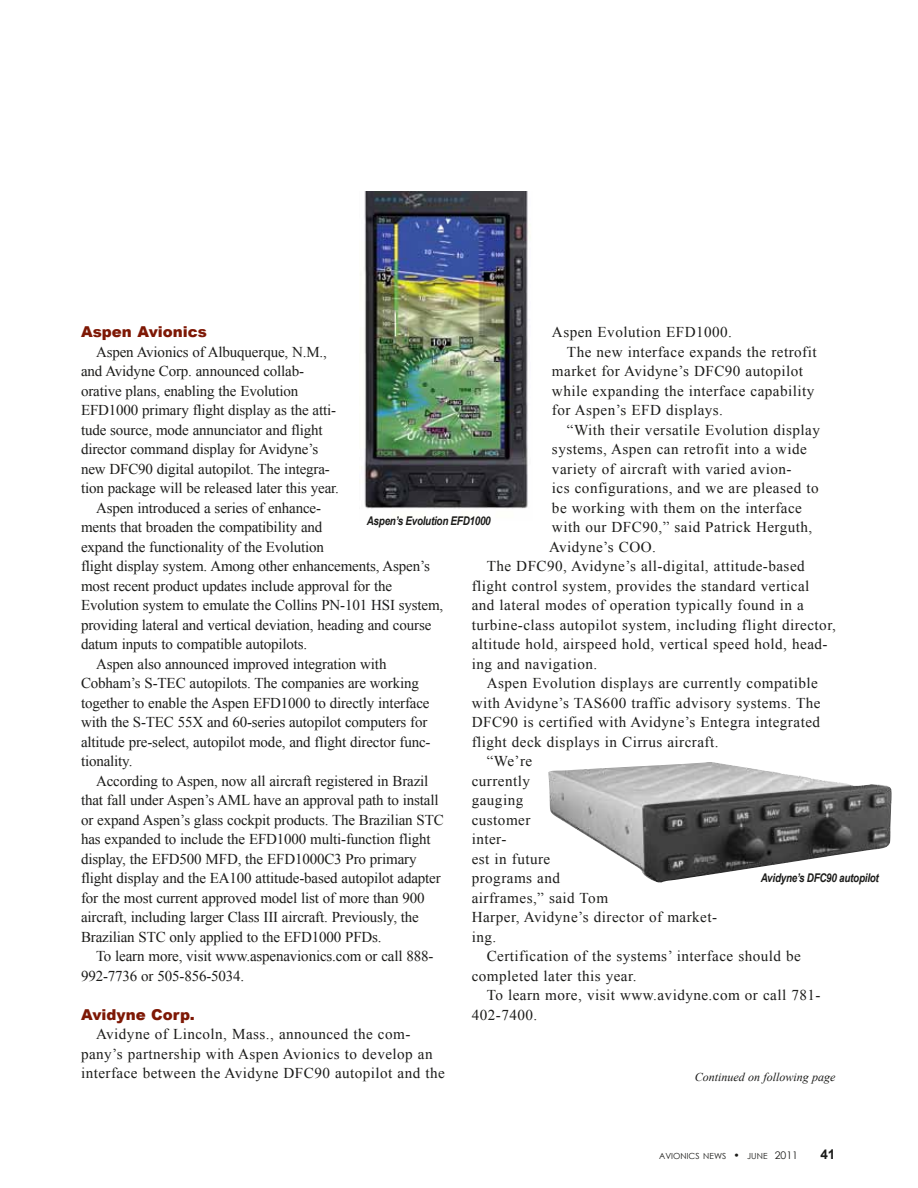
<style>
.page{position:relative;width:918px;height:1188px;background:#fff}
.page>*{position:absolute;margin:0;border:0;box-sizing:border-box;transform-origin:0 0}
.t1{font:15px "Times New Roman";letter-spacing:-.01em;color:#1c1c1a}
.t2{font:15px/19.5px "Times New Roman";letter-spacing:.03em;color:#1c1c1a}
.t3{font:900 15px "Arial";color:#7e1805}
.t4{font:700 13.5px "Arial";color:#1c1c1a}
.t5{font:italic 700 12px "Arial Narrow";letter-spacing:-.02em;color:#1c1c1a}
.t6{font:italic 12px "Times New Roman";color:#1c1c1a}
.t7{font:8.4px "Century Gothic";color:#1c1c1a}
.s1{font-size:10.5px}
</style>
<div class="page">
<img style="left:364px;top:191px;width:164px;height:318px">
<img style="left:548px;top:762px;width:344px;height:121px">
<p class="t3" style="left:81px;top:321px;width:128px">Aspen Avionics</p>
<p class="t1" style="left:96px;top:342px;width:232px">Aspen Avionics of Albuquerque, N.M.,</p>
<p class="t1" style="left:81px;top:361px;width:225px">and Avidyne Corp. announced collab-</p>
<p class="t1" style="left:81px;top:381px;width:219px">orative plans, enabling the Evolution</p>
<p class="t1" style="left:81px;top:400px;width:257px">EFD1000 primary flight display as the atti-</p>
<p class="t1" style="left:81px;top:420px;width:243px">tude source, mode annunciator and flight</p>
<p class="t1" style="left:81px;top:439px;width:239px">director command display for Avidyne’s</p>
<p class="t1" style="left:81px;top:459px;width:250px">new DFC90 digital autopilot. The integra-</p>
<p class="t1" style="left:81px;top:478px;width:259px">tion package will be released later this year.</p>
<p class="t1" style="left:96px;top:498px;width:227px">Aspen introduced a series of enhance-</p>
<p class="t1" style="left:81px;top:517px;width:243px">ments that broaden the compatibility and</p>
<p class="t1" style="left:81px;top:537px;width:244px">expand the functionality of the Evolution</p>
<p class="t1" style="left:81px;top:556px;width:350px">flight display system. Among other enhancements, Aspen’s</p>
<p class="t1" style="left:81px;top:576px;width:313px">most recent product updates include approval for the</p>
<p class="t1" style="left:81px;top:595px;width:364px">Evolution system to emulate the Collins PN-101 HSI system,</p>
<p class="t1" style="left:81px;top:615px;width:352px">providing lateral and vertical deviation, heading and course</p>
<p class="t1" style="left:81px;top:634px;width:228px">datum inputs to compatible autopilots.</p>
<p class="t1" style="left:96px;top:654px;width:292px">Aspen also announced improved integration with</p>
<p class="t1" style="left:81px;top:673px;width:340px">Cobham’s S-TEC autopilots. The companies are working</p>
<p class="t1" style="left:81px;top:693px;width:350px">together to enable the Aspen EFD1000 to directly interface</p>
<p class="t1" style="left:81px;top:712px;width:348px">with the S-TEC 55X and 60-series autopilot computers for</p>
<p class="t1" style="left:81px;top:732px;width:351px">altitude pre-select, autopilot mode, and flight director func-</p>
<p class="t1" style="left:81px;top:751px;width:53px">tionality.</p>
<p class="t1" style="left:96px;top:771px;width:334px">According to Aspen, now all aircraft registered in Brazil</p>
<p class="t1" style="left:81px;top:790px;width:359px">that fall under Aspen’s AML have an approval path to install</p>
<p class="t1" style="left:81px;top:810px;width:364px">or expand Aspen’s glass cockpit products. The Brazilian STC</p>
<p class="t1" style="left:81px;top:829px;width:351px">has expanded to include the EFD1000 multi-function flight</p>
<p class="t1" style="left:81px;top:849px;width:337px">display, the EFD500 MFD, the EFD1000C3 Pro primary</p>
<p class="t1" style="left:81px;top:868px;width:361px">flight display and the EA100 attitude-based autopilot adapter</p>
<p class="t1" style="left:81px;top:888px;width:345px">for the most current approved model list of more than 900</p>
<p class="t1" style="left:81px;top:907px;width:339px">aircraft, including larger Class III aircraft. Previously, the</p>
<p class="t1" style="left:81px;top:927px;width:302px">Brazilian STC only applied to the EFD1000 PFDs.</p>
<p class="t1" style="left:96px;top:946px;width:339px">To learn more, visit www.aspenavionics.com or call 888-</p>
<p class="t1" style="left:81px;top:966px;width:165px">992-7736 or 505-856-5034.</p>
<p class="t3" style="left:81px;top:1004px;width:115px">Avidyne Corp.</p>
<p class="t2" style="left:81px;top:1024px;width:365px;text-indent:15px">Avidyne of Lincoln, Mass., announced the com&shy;pany’s partnership with Aspen Avionics to develop an interface between the Avidyne DFC90 autopilot and the</p>
<p class="t2" style="left:552px;top:322px;width:181px">Aspen Evolution EFD1000.</p>
<p class="t2" style="left:567px;top:342px;width:251px">The new interface expands the retrofit</p>
<p class="t2" style="left:552px;top:361px;width:253px">market for Avidyne’s DFC90 autopilot</p>
<p class="t2" style="left:552px;top:381px;width:264px">while expanding the interface capability</p>
<p class="t2" style="left:552px;top:400px;width:173px">for Aspen’s EFD displays.</p>
<p class="t2" style="left:567px;top:420px;width:254px">“With their versatile Evolution display</p>
<p class="t2" style="left:552px;top:439px;width:256px">systems, Aspen can retrofit into a wide</p>
<p class="t2" style="left:552px;top:459px;width:241px">variety of aircraft with varied avion-</p>
<p class="t2" style="left:552px;top:478px;width:268px">ics configurations, and we are pleased to</p>
<p class="t2" style="left:552px;top:498px;width:252px">be working with them on the interface</p>
<p class="t2" style="left:552px;top:517px;width:262px">with our DFC90,” said Patrick Herguth,</p>
<p class="t2" style="left:549px;top:537px;width:109px">Avidyne’s COO.</p>
<p class="t2" style="left:487px;top:556px;width:320px">The DFC90, Avidyne’s all-digital, attitude-based</p>
<p class="t2" style="left:472px;top:576px;width:339px">flight control system, provides the standard vertical</p>
<p class="t2" style="left:472px;top:595px;width:334px">and lateral modes of operation typically found in a</p>
<p class="t2" style="left:472px;top:615px;width:366px">turbine-class autopilot system, including flight director,</p>
<p class="t2" style="left:472px;top:634px;width:357px">altitude hold, airspeed hold, vertical speed hold, head-</p>
<p class="t2" style="left:472px;top:654px;width:127px">ing and navigation.</p>
<p class="t2" style="left:487px;top:673px;width:333px">Aspen Evolution displays are currently compatible</p>
<p class="t2" style="left:472px;top:693px;width:350px">with Avidyne’s TAS600 traffic advisory systems. The</p>
<p class="t2" style="left:472px;top:712px;width:350px">DFC90 is certified with Avidyne’s Entegra integrated</p>
<p class="t2" style="left:472px;top:732px;width:248px">flight deck displays in Cirrus aircraft.</p>
<p class="t1" style="left:487px;top:751px;width:47px">“We’re</p>
<p class="t2" style="left:472px;top:771px;width:60px">currently</p>
<p class="t2" style="left:472px;top:790px;width:53px">gauging</p>
<p class="t2" style="left:472px;top:810px;width:60px">customer</p>
<p class="t1" style="left:472px;top:829px;width:36px">inter-</p>
<p class="t2" style="left:472px;top:849px;width:80px">est in future</p>
<p class="t2" style="left:472px;top:868px;width:90px">programs and</p>
<p class="t2" style="left:472px;top:888px;width:138px">airframes,” said Tom</p>
<p class="t2" style="left:472px;top:907px;width:247px">Harper, Avidyne’s director of market-</p>
<p class="t1" style="left:472px;top:926px;width:26px">ing.</p>
<p class="t2" style="left:487px;top:946px;width:316px">Certification of the systems’ interface should be</p>
<p class="t2" style="left:472px;top:966px;width:166px">completed later this year.</p>
<p class="t2" style="left:487px;top:985px;width:335px">To learn more, visit www.avidyne.com or call 781-</p>
<p class="t1" style="left:472px;top:1004px;width:67px">402-7400.</p>
<p class="t5" style="left:367px;top:512px;width:125px">Aspen’s Evolution EFD1000</p>
<p class="t5" style="left:761px;top:869px;width:120px">Avidyne’s DFC90 autopilot</p>
<p class="t6" style="left:695px;top:1068px;width:142px">Continued on following page</p>
<p class="t7" style="left:659px;top:1150px;width:140px">AVIONICS NEWS <span class="s1">•</span> JUNE <span class="s1">2011</span></p>
<p class="t4" style="left:820px;top:1145px;width:17px">41</p>
</div>
